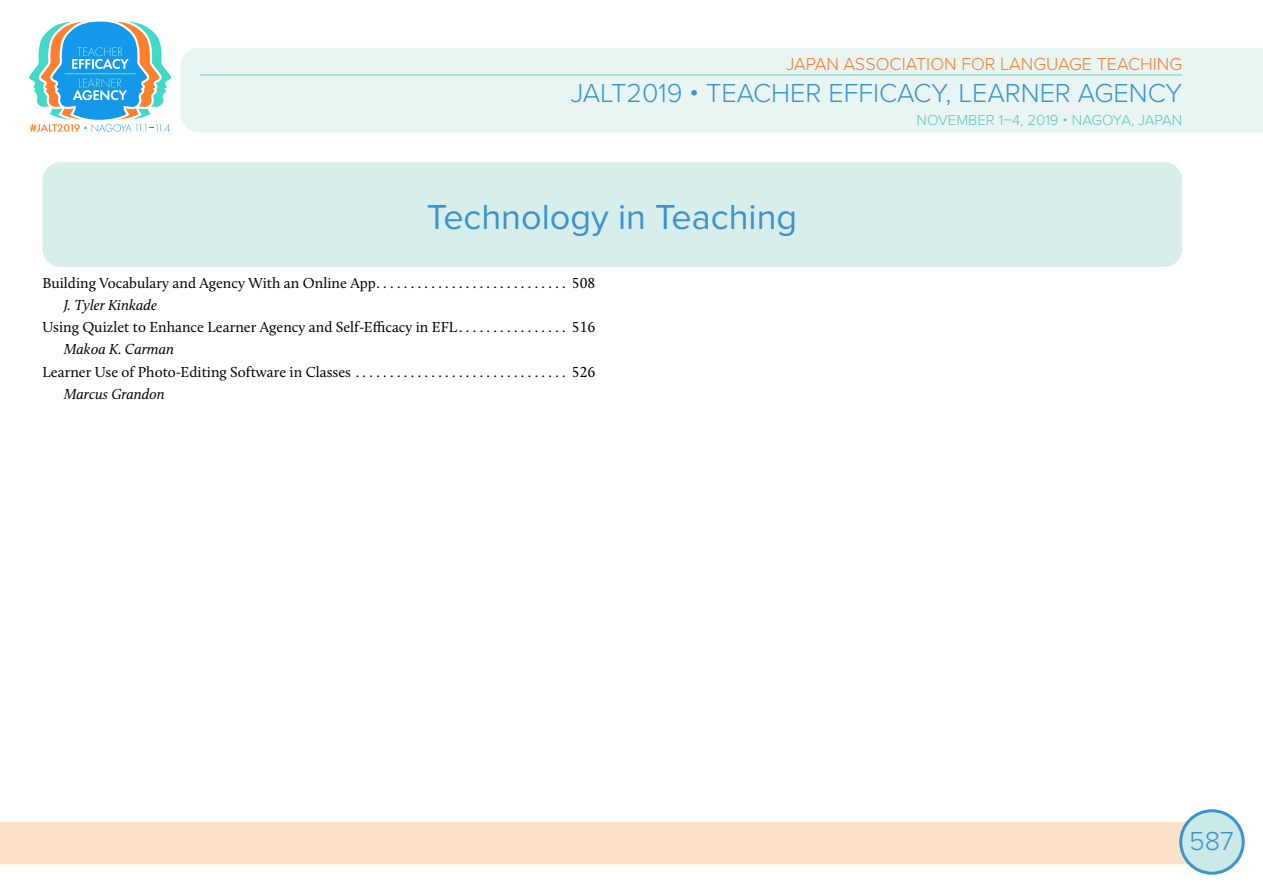
<style>
.page{position:relative;width:1263px;height:893px;background:#fff}
.page>*{position:absolute;margin:0;border:0;box-sizing:border-box;transform-origin:0 0}
.t1{font:36px "Proxima Nova";color:#3b93d0}
.t2{font:300 27px "Proxima Nova";color:#3b93d0}
.t3{font:300 18px "Proxima Nova";color:#f57d2e}
.t4{font:15px "Calluna";color:#000}
.t5{font:italic 15px "Calluna";color:#000}
.t6{font:300 15px "Proxima Nova";color:#60c5bb}
</style>
<div class="page">
<div style="left:181px;top:48px;width:1082px;height:85px;background:#e9f5f3"></div>
<div style="left:0;top:822px;width:1190px;height:42px;background:#fee1cb"></div>
<hr style="left:200px;top:74px;width:982px;height:2px;background:#9ad7d2">
<div style="left:1181px;top:811px;width:62px;height:62px;background:#cbe9e6;border-radius:50%"></div>
<div style="left:1179px;top:809px;width:66px;height:66px;border:3px solid #3b93d0;border-radius:50%"></div>
<svg style="left:29px;top:21px;width:142px;height:111px"></svg>
<div style="left:42px;top:162px;width:1140px;height:105px;background:#d7eeea;border-radius:18px"></div>
<p class="t3" style="left:786px;top:51px;width:397px">JAPAN ASSOCIATION FOR LANGUAGE TEACHING</p>
<h2 class="t2" style="left:571px;top:73px;width:613px">JALT2019 • TEACHER EFFICACY, LEARNER AGENCY</h2>
<p class="t6" style="left:916px;top:108px;width:267px">NOVEMBER 1–4, 2019 • NAGOYA, JAPAN</p>
<h1 class="t1" style="left:427px;top:190px;width:372px">Technology in Teaching</h1>
<p class="t4" style="left:42px;top:274px;width:554px">Building Vocabulary and Agency With an Online App . . . . . . . . . . . . . . . . . . . . . . . . . . . . 508</p>
<p class="t5" style="left:64px;top:296px;width:95px">J. Tyler Kinkade</p>
<p class="t4" style="left:42px;top:318px;width:554px">Using Quizlet to Enhance Learner Agency and Self-Efficacy in EFL . . . . . . . . . . . . . . . . 516</p>
<p class="t5" style="left:64px;top:340px;width:112px">Makoa K. Carman</p>
<p class="t4" style="left:42px;top:363px;width:554px">Learner Use of Photo-Editing Software in Classes . . . . . . . . . . . . . . . . . . . . . . . . . . . . . . . 526</p>
<p class="t5" style="left:64px;top:385px;width:103px">Marcus Grandon</p>
<h2 class="t2" style="left:1189px;top:820px;width:46px">587</h2>
</div>
